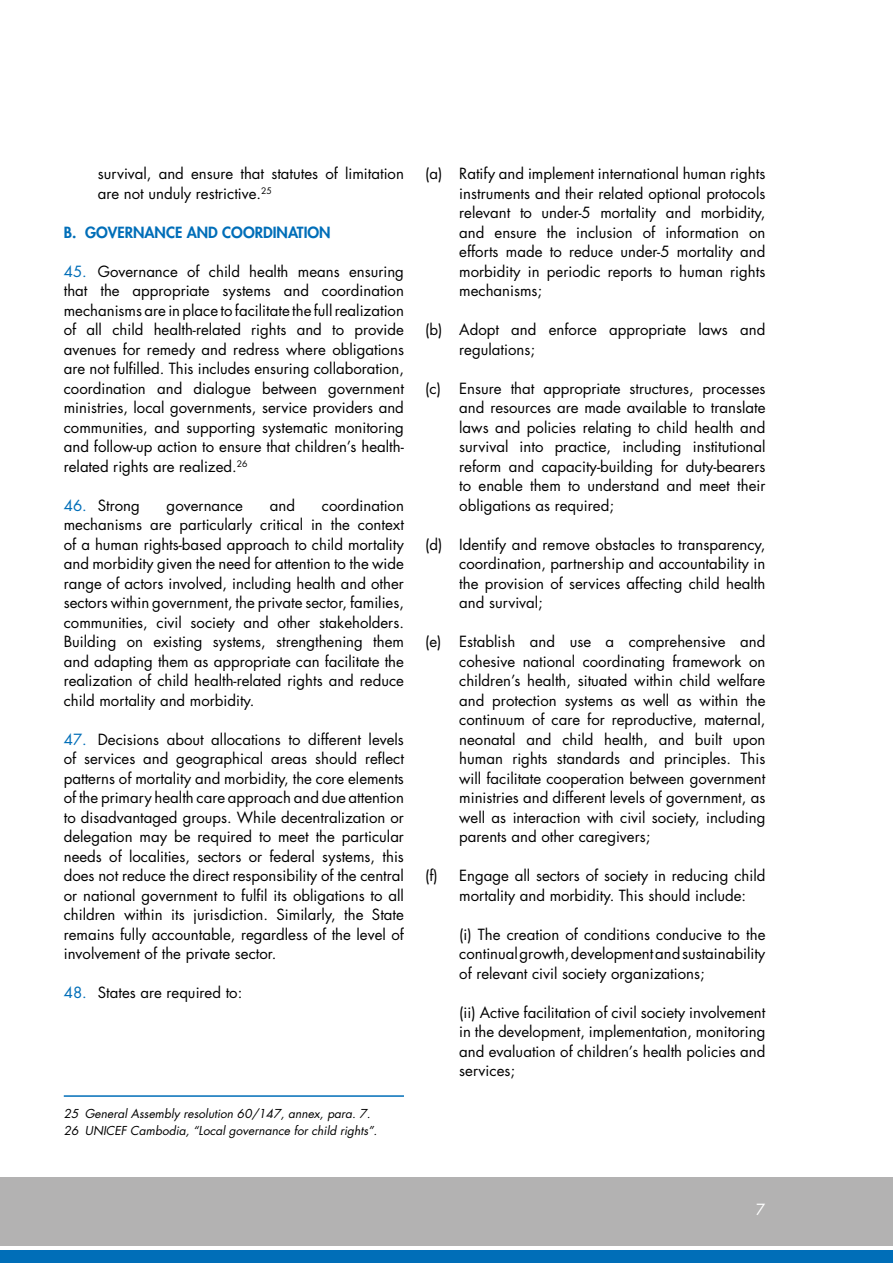
<style>
.page{position:relative;width:893px;height:1263px;background:#fff}
.page>*{position:absolute;margin:0;border:0;box-sizing:border-box;transform-origin:0 0}
.t1{font:15px/19.5px "Futura Std";color:#000;text-align:justify}
.t2{font:800 15px "Futura Std";color:#006eb8}
.t3{font:15px "Futura Std";color:#fff}
.t4{font:italic 12px/17.5px "Futura Std";color:#000}
.s1{color:#006eb8}
</style>
<div class="page">
<div style="left:0;top:1250px;width:893px;height:13px;background:#006eb8"></div>
<div style="left:0;top:1178px;width:893px;height:68px;background:#b3b2b2"></div>
<hr style="left:64px;top:1095px;width:340px;height:2px;background:#006eb8">
<p class="t1" style="left:98px;top:164px;width:308px">survival, and ensure that statutes of limitation are not unduly restrictive.<sup>25</sup></p>
<p class="t2" style="left:64px;top:223px;width:268px">B. GOVERNANCE AND COORDINATION</p>
<p class="t1" style="left:64px;top:261px;width:342px"><span class="s1">45.</span> Governance of child health means ensuring that the appropriate systems and coordination mechanisms are in place to facilitate the full realization of all child health-related rights and to provide avenues for remedy and redress where obligations are not fulfilled. This includes ensuring collaboration, coordination and dialogue between government ministries, local governments, service providers and communities, and supporting systematic monitoring and follow-up action to ensure that children’s health&shy;related rights are realized.<sup>26</sup></p>
<p class="t1" style="left:64px;top:495px;width:78px"><span class="s1">46.</span> Strong</p>
<p class="t1" style="left:167px;top:495px;width:78px">governance</p>
<p class="t1" style="left:270px;top:495px;width:27px">and</p>
<p class="t1" style="left:64px;top:495px;width:342px;text-indent:258px">coordination mechanisms are particularly critical in the context of a human rights-based approach to child mortality and morbidity given the need for attention to the wide range of actors involved, including health and other sectors within government, the private sector, families, communities, civil society and other stakeholders.<br>Building on existing systems, strengthening them and adapting them as appropriate can facilitate the realization of child health-related rights and reduce child mortality and morbidity.</p>
<p class="t1" style="left:64px;top:729px;width:342px"><span class="s1">47.</span> Decisions about allocations to different levels of services and geographical areas should reflect patterns of mortality and morbidity, the core elements of the primary health care approach and due attention to disadvantaged groups. While decentralization or delegation may be required to meet the particular needs of localities, sectors or federal systems, this does not reduce the direct responsibility of the central or national government to fulfil its obligations to all children within its jurisdiction. Similarly, the State remains fully accountable, regardless of the level of involvement of the private sector.</p>
<p class="t1" style="left:64px;top:983px;width:180px"><span class="s1">48.</span> States are required to:</p>
<p class="t4" style="left:64px;top:1105px;width:315px">25 General Assembly resolution 60/147, annex, para. 7.<br>26 UNICEF Cambodia, “Local governance for child rights”.</p>
<p class="t1" style="left:459px;top:164px;width:308px;text-indent:-34px">(a) Ratify and implement international human rights instruments and their related optional protocols relevant to under-5 mortality and morbidity, and ensure the inclusion of information on efforts made to reduce under-5 mortality and morbidity in periodic reports to human rights mechanisms;</p>
<p class="t1" style="left:459px;top:320px;width:308px;text-indent:-34px">(b) Adopt and enforce appropriate laws and regulations;</p>
<p class="t1" style="left:459px;top:378px;width:308px;text-indent:-34px">(c) Ensure that appropriate structures, processes and resources are made available to translate laws and policies relating to child health and survival into practice, including institutional reform and capacity-building for duty-bearers to enable them to understand and meet their obligations as required;</p>
<p class="t1" style="left:459px;top:534px;width:308px;text-indent:-34px">(d) Identify and remove obstacles to transparency, coordination, partnership and accountability in the provision of services affecting child health and survival;</p>
<p class="t1" style="left:459px;top:632px;width:308px;text-indent:-34px">(e) Establish and use a comprehensive and cohesive national coordinating framework on children’s health, situated within child welfare and protection systems as well as within the continuum of care for reproductive, maternal, neonatal and child health, and built upon human rights standards and principles. This will facilitate cooperation between government ministries and different levels of government, as well as interaction with civil society, including parents and other caregivers;</p>
<p class="t1" style="left:459px;top:866px;width:308px;text-indent:-34px">(f) Engage all sectors of society in reducing child mortality and morbidity. This should include:</p>
<p class="t1" style="left:459px;top:924px;width:308px">(i) The creation of conditions conducive to the continual growth, development and sustainability of relevant civil society organizations;</p>
<p class="t1" style="left:459px;top:1002px;width:308px">(ii) Active facilitation of civil society involvement in the development, implementation, monitoring and evaluation of children’s health policies and services;</p>
<p class="t3" style="left:756px;top:1200px;width:11px">7</p>
</div>
